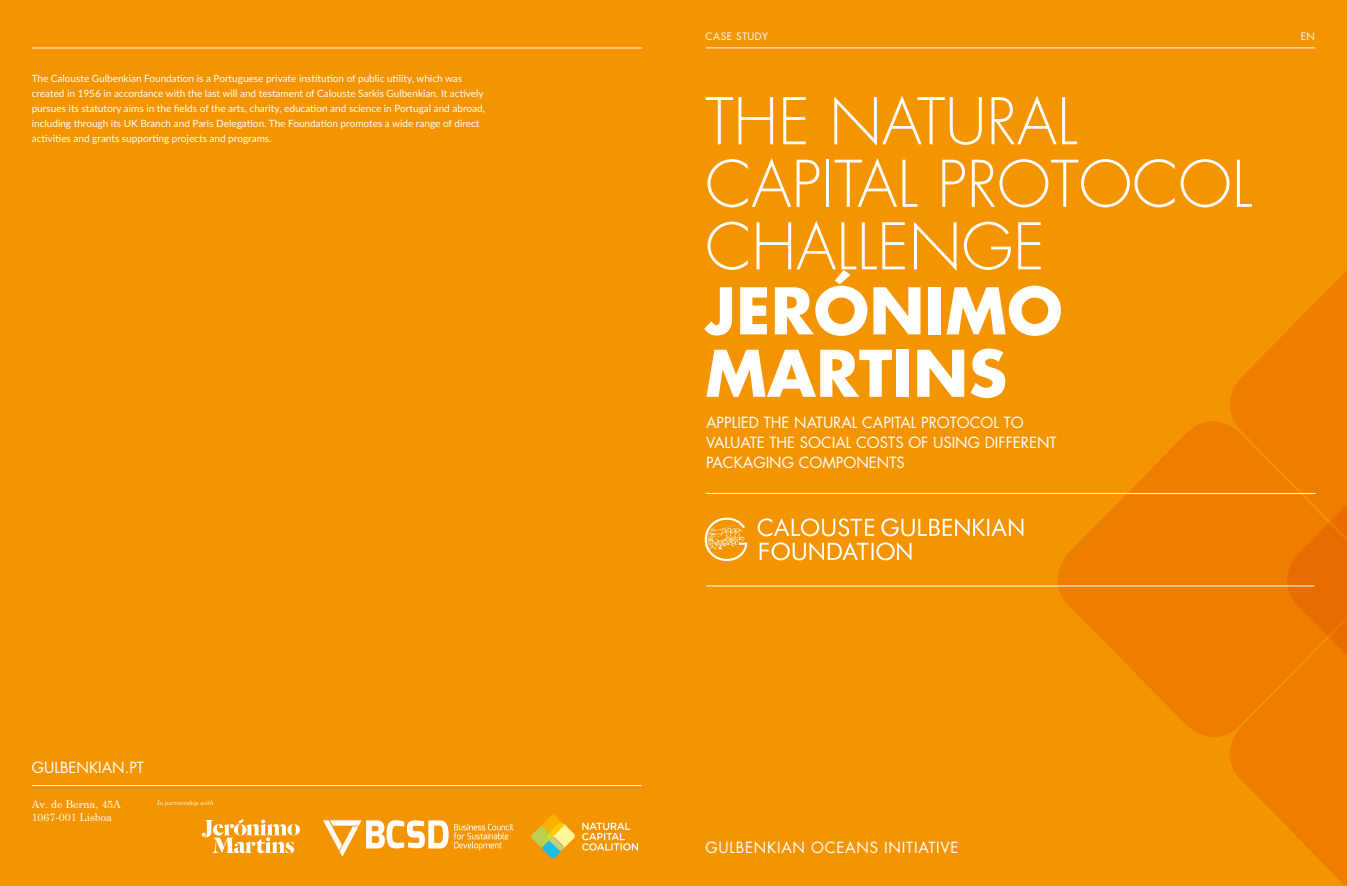
<style>
.page{position:relative;width:1347px;height:886px;background:#fff}
.page>*{position:absolute;margin:0;border:0;box-sizing:border-box;transform-origin:0 0}
.t1{font:300 62.5px/62.5px "Futura Std";color:#fff}
.t2{font:700 62.5px/62.5px "Futura Std";letter-spacing:.005em;color:#fff}
.t3{font:15px/20px "Futura Std";color:#fff}
.t4{font:15px "Futura Std";letter-spacing:.05em;color:#fff}
.t5{font:10.62px/12.5px "Century Schoolbook";color:#fff}
.t6{font:10px/15px "Lato";color:#fff}
.t7{font:10px "Futura Std";letter-spacing:.05em;color:#fff}
.t8{font:italic 6.25px "Century Schoolbook";color:#fff}
</style>
<div class="page">
<div style="left:0;top:0;width:1346px;height:886px;background:#f39400"></div>
<svg style="left:1042px;top:421px;width:172px;height:316px;fill:#ee7e00"></svg>
<svg style="left:1214px;top:272px;width:132px;height:614px"></svg>
<hr style="left:705px;top:48px;width:610px;height:1px;background:#fff">
<hr style="left:32px;top:48px;width:609px;height:1px;background:#fff">
<hr style="left:706px;top:493px;width:609px;height:1px;background:#fff">
<hr style="left:706px;top:586px;width:608px;height:1px;background:#fff">
<hr style="left:32px;top:785px;width:609px;height:1px;background:#fff">
<svg style="left:323px;top:820px;width:125px;height:37px"></svg>
<svg style="left:454px;top:823px;width:59px;height:28px"></svg>
<svg style="left:582px;top:822px;width:56px;height:28px"></svg>
<svg style="left:531px;top:815px;width:44px;height:43px"></svg>
<svg style="left:757px;top:518px;width:266px;height:43px"></svg>
<svg style="left:704px;top:518px;width:43px;height:43px"></svg>
<svg style="left:201px;top:819px;width:99px;height:34px"></svg>
<p class="t6" style="left:32px;top:71px;width:455px">The Calouste Gulbenkian Foundation is a Portuguese private institution of public utility, which was created in 1956 in accordance with the last will and testament of Calouste Sarkis Gulbenkian. It actively pursues its statutory aims in the fields of the arts, charity, education and science in Portugal and abroad, including through its UK Branch and Paris Delegation. The Foundation promotes a wide range of direct activities and grants supporting projects and programs.</p>
<h2 class="t3" style="left:32px;top:758px;width:114px">GULBENKIAN.PT</h2>
<p class="t5" style="left:32px;top:798px;width:91px">Av. de Berna, 45A<br>1067-001 Lisboa</p>
<p class="t8" style="left:157px;top:799px;width:58px">In partnership with</p>
<p class="t7" style="left:705px;top:30px;width:64px">CASE STUDY</p>
<p class="t7" style="left:1300px;top:30px;width:15px">EN</p>
<h1 class="t1" style="left:705px;top:92px;width:548px">THE NATURAL<br>CAPITAL PROTOCOL<br>CHALLENGE</h1>
<h1 class="t2" style="left:705px;top:279px;width:359px">JERÓNIMO<br>MARTINS</h1>
<h2 class="t3" style="left:706px;top:413px;width:352px">APPLIED THE NATURAL CAPITAL PROTOCOL TO<br>VALUATE THE SOCIAL COSTS OF USING DIFFERENT<br>PACKAGING COMPONENTS</h2>
<h2 class="t4" style="left:705px;top:838px;width:255px">GULBENKIAN OCEANS INITIATIVE</h2>
</div>
